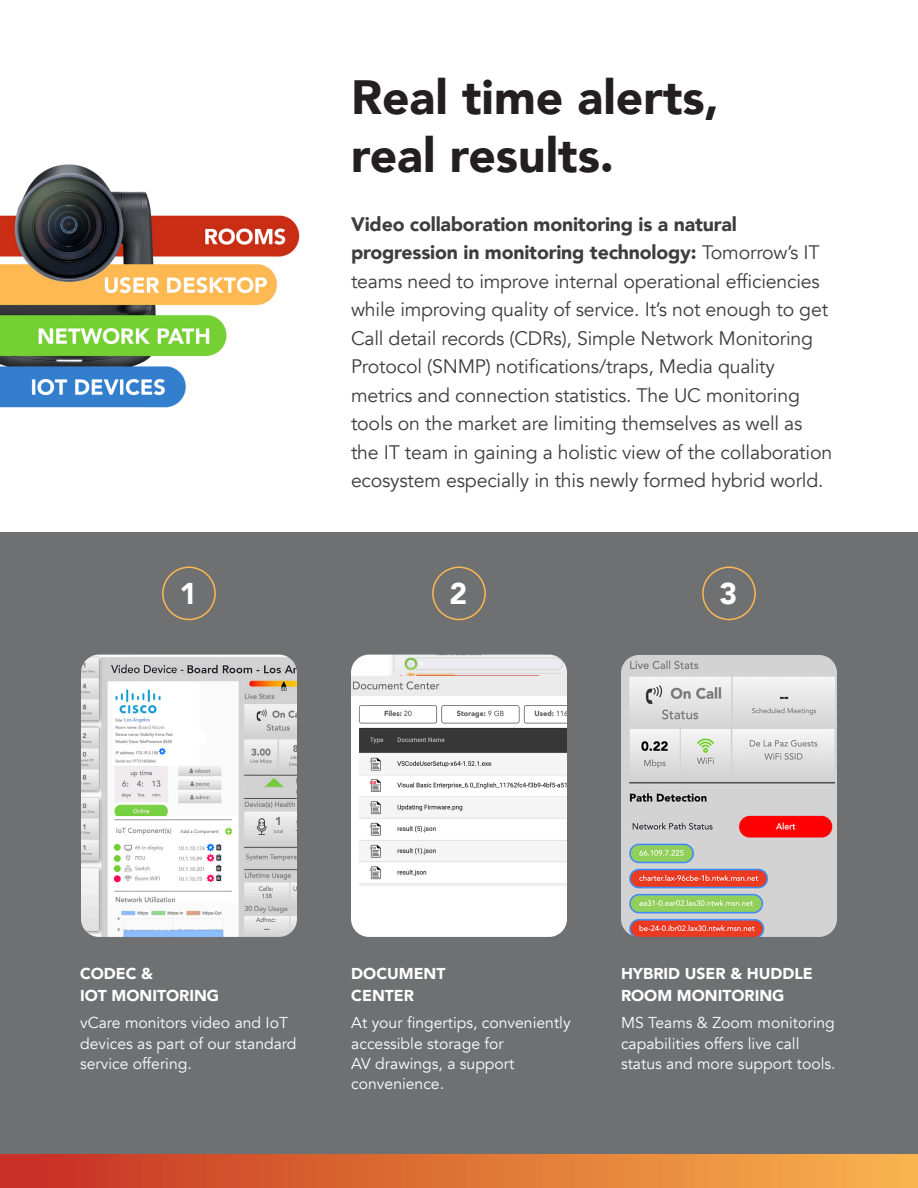
<style>
.page{position:relative;width:918px;height:1188px;background:#fff}
.page>*{position:absolute;margin:0;border:0;box-sizing:border-box;transform-origin:0 0}
.Headline_A{font:900 48px/57.6px "Avenir";color:#231f20}
.Description_headline{font:900 30px "Avenir";color:#fff}
.Intro_copy{font:19.5px/28.5px "Avenir";letter-spacing:-.01em;color:#3e3e3f}
.Description_Body{font:15.75px/20.2px "Avenir";color:#fff}
.Body_Copy{font:900 15.75px/22.5px "Avenir";color:#fff}
.Description_headline-2{font:900 15.75px/22.5px "Avenir";color:#fff}
.s1{font-weight:900}
</style>
<div class="page">
<div style="left:0;top:532px;width:918px;height:656px;background:#6f7072"></div>
<img style="left:81px;top:655px;width:216px;height:282px">
<img style="left:351px;top:655px;width:216px;height:282px">
<img style="left:621px;top:655px;width:216px;height:282px">
<div style="left:432px;top:567px;width:54px;height:53px;border:2px solid #fcb852;border-radius:50%"></div>
<svg style="left:162px;top:566px;width:54px;height:55px"></svg>
<div style="left:702px;top:567px;width:54px;height:53px;border:2px solid #fcb852;border-radius:50%"></div>
<div style="left:0;top:1155px;width:918px;height:33px;background:linear-gradient(to right,#c62f22,#f8b54c)"></div>
<img style="left:0;top:164px;width:300px;height:244px">
<p class="Headline_A" style="left:351px;top:67px;width:369px">Real time alerts, real results.</p>
<p class="Intro_copy" style="left:351px;top:210px;width:483px"><span class="s1">Video collaboration monitoring is a natural progression in monitoring technology:</span> Tomorrow’s IT teams need to improve internal operational efficiencies while improving quality of service. It’s not enough to get Call detail records (CDRs), Simple Network Monitoring Protocol (SNMP) notifications/traps, Media quality metrics and connection statistics. The UC monitoring tools on the market are limiting themselves as well as the IT team in gaining a holistic view of the collaboration ecosystem especially in this newly formed hybrid world.</p>
<p class="Description_headline" style="left:180px;top:568px;width:19px">1</p>
<p class="Description_headline" style="left:450px;top:568px;width:19px">2</p>
<p class="Description_headline" style="left:720px;top:568px;width:19px">3</p>
<p class="Description_headline-2" style="left:80px;top:962px;width:141px">CODEC &amp;<br>IOT MONITORING</p>
<p class="Description_Body" style="left:80px;top:1013px;width:218px">vCare monitors video and IoT devices as part of our standard service offering.</p>
<p class="Body_Copy" style="left:351px;top:962px;width:96px">DOCUMENT<br>CENTER</p>
<p class="Description_Body" style="left:351px;top:1013px;width:221px">At your fingertips, conveniently accessible storage for<br>AV drawings, a support convenience.</p>
<p class="Body_Copy" style="left:621px;top:962px;width:193px">HYBRID USER &amp; HUDDLE<br>ROOM MONITORING</p>
<p class="Description_Body" style="left:621px;top:1013px;width:216px">MS Teams &amp; Zoom monitoring capabilities offers live call status and more support tools.</p>
</div>
